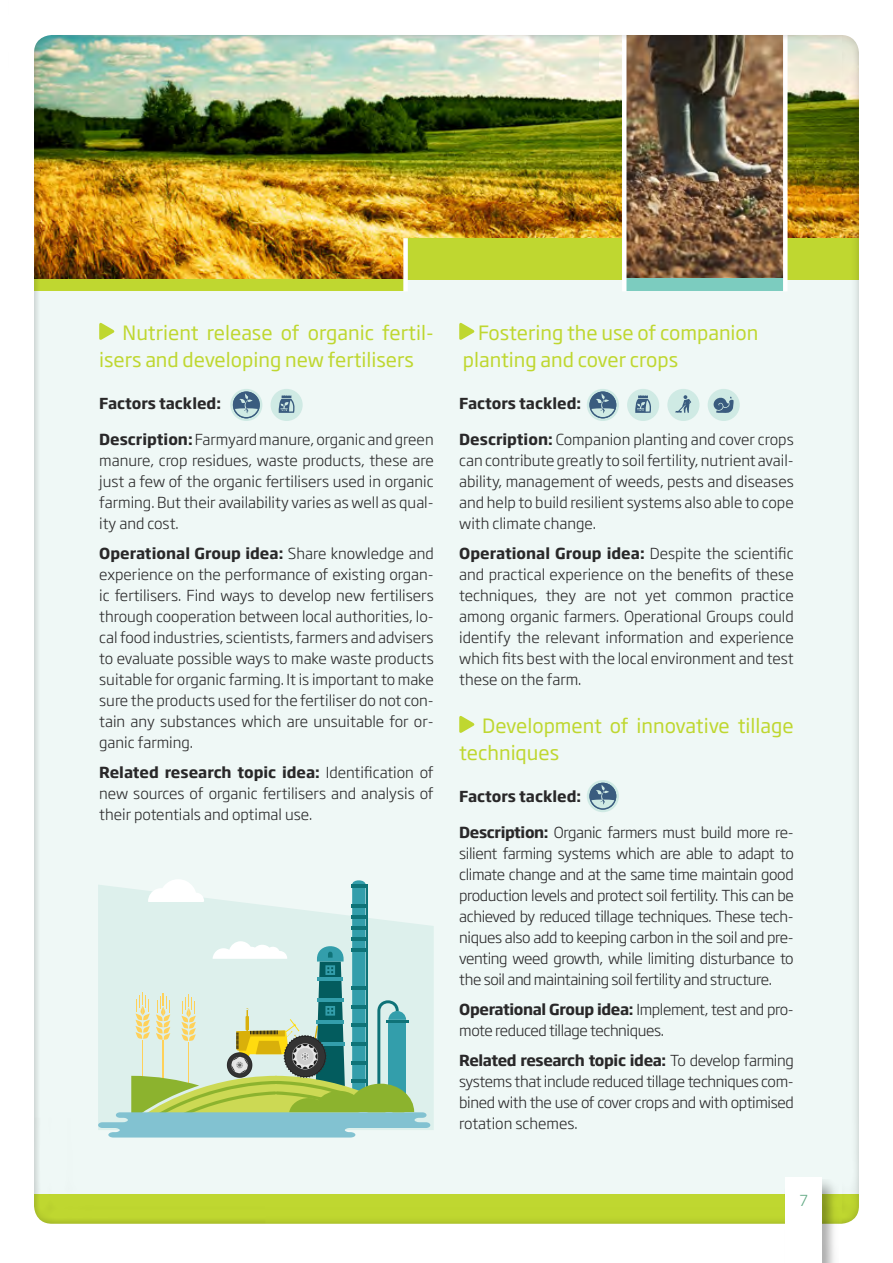
<style>
.page{position:relative;width:893px;height:1263px;background:#fff}
.page>*{position:absolute;margin:0;border:0;box-sizing:border-box;transform-origin:0 0}
.t1{font:19.5px/27px "Soho Gothic Std";color:#bfd730}
.t2{font:300 15px/21px "Soho Gothic Pro";color:#292829;text-align:justify}
.t3{font:300 15px/21px "Soho Gothic Pro";letter-spacing:-.025em;color:#292829}
.t4{font:700 15px "Soho Gothic Pro";color:#292829}
.t5{font:300 15px "Soho Gothic Pro";color:#61a984}
.s1{font-weight:700}
</style>
<div class="page">
<img style="left:34px;top:35px;width:825px;height:1189px">
<div style="left:785px;top:1179px;width:54px;height:84px;background:#000;opacity:.3"></div>
<div style="left:785px;top:1178px;width:37px;height:85px;background:#fff"></div>
<h1 class="t1" style="left:99px;top:319px;width:336px;text-indent:23px">Nutrient release of organic fertil&shy;isers and developing new fertilisers</h1>
<p class="t4" style="left:99px;top:391px;width:123px">Factors tackled:</p>
<p class="t2" style="left:99px;top:428px;width:336px"><span class="s1">Description:</span> Farmyard manure, organic and green manure, crop residues, waste products, these are just a few of the organic fertilisers used in organic farming. But their availability varies as well as qual&shy;ity and cost.</p>
<p class="t2" style="left:99px;top:542px;width:336px"><span class="s1">Operational Group idea:</span> Share knowledge and experience on the performance of existing organ&shy;ic fertilisers. Find ways to develop new fertilisers through cooperation between local authorities, lo&shy;cal food industries, scientists, farmers and advisers to evaluate possible ways to make waste products suitable for organic farming. It is important to make sure the products used for the fertiliser do not con&shy;tain any substances which are unsuitable for or&shy;ganic farming.</p>
<p class="t2" style="left:99px;top:761px;width:336px"><span class="s1">Related research topic idea:</span> Identification of new sources of organic fertilisers and analysis of their potentials and optimal use.</p>
<h1 class="t1" style="left:463px;top:319px;width:297px;text-indent:15px">Fostering the use of companion planting and cover crops</h1>
<p class="t4" style="left:459px;top:391px;width:123px">Factors tackled:</p>
<p class="t2" style="left:459px;top:428px;width:336px"><span class="s1">Description:</span> Companion planting and cover crops can contribute greatly to soil fertility, nutrient avail&shy;ability, management of weeds, pests and diseases and help to build resilient systems also able to cope with climate change.</p>
<p class="t2" style="left:459px;top:542px;width:336px"><span class="s1">Operational Group idea:</span> Despite the scientific and practical experience on the benefits of these techniques, they are not yet common practice among organic farmers. Operational Groups could identify the relevant information and experience which fits best with the local environment and test these on the farm.</p>
<h1 class="t1" style="left:459px;top:712px;width:336px;text-indent:23px">Development of innovative tillage techniques</h1>
<p class="t4" style="left:459px;top:784px;width:123px">Factors tackled:</p>
<p class="t2" style="left:459px;top:821px;width:336px"><span class="s1">Description:</span> Organic farmers must build more re&shy;silient farming systems which are able to adapt to climate change and at the same time maintain good production levels and protect soil fertility. This can be achieved by reduced tillage techniques. These tech&shy;niques also add to keeping carbon in the soil and pre&shy;venting weed growth, while limiting disturbance to the soil and maintaining soil fertility and structure.</p>
<p class="t3" style="left:459px;top:998px;width:336px"><span class="s1">Operational Group idea:</span> Implement, test and pro&shy;mote reduced tillage techniques.</p>
<p class="t2" style="left:459px;top:1049px;width:336px"><span class="s1">Related research topic idea:</span> To develop farming systems that include reduced tillage techniques com&shy;bined with the use of cover crops and with optimised rotation schemes.</p>
<p class="t5" style="left:799px;top:1188px;width:10px">7</p>
</div>
